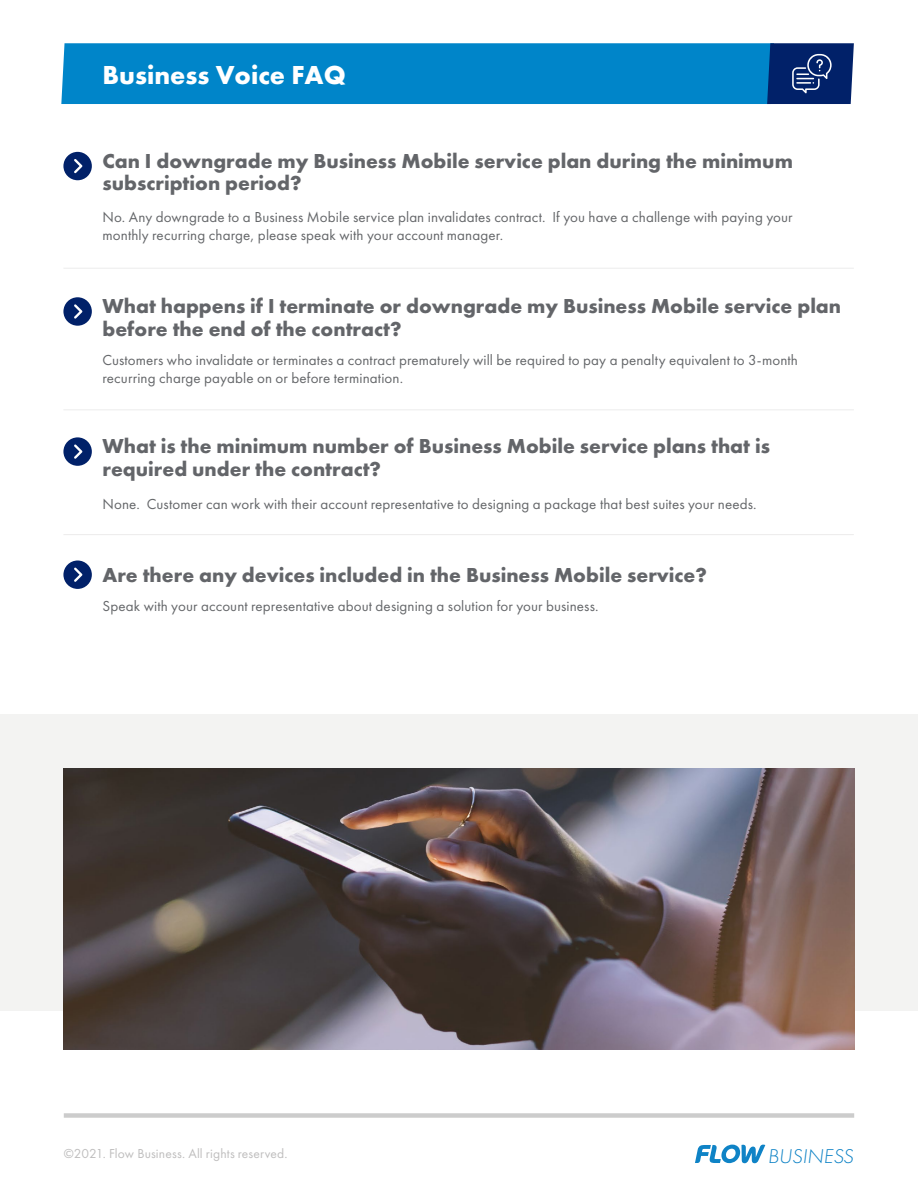
<style>
.page{position:relative;width:918px;height:1188px;background:#fff}
.page>*{position:absolute;margin:0;border:0;box-sizing:border-box;transform-origin:0 0}
.t1{font:700 27px "Futura PT";color:#fff}
.t2{font:700 21px/22.5px "Futura PT";color:#636569}
.t3{font:italic 300 20.7px "Futura PT";color:#0f83c6}
.t4{font:15px/18px "Futura PT";letter-spacing:.01em;color:#646669}
.t5{font:13.5px "Futura PT";letter-spacing:.01em;color:#bfbebe}
</style>
<div class="page">
<hr style="left:63px;top:268px;width:791px;height:1px;background:#bfbebe">
<hr style="left:63px;top:409px;width:791px;height:1px;background:#bfbebe">
<hr style="left:63px;top:534px;width:791px;height:1px;background:#bfbebe">
<svg style="left:63px;top:152px;width:29px;height:28px"></svg>
<svg style="left:63px;top:297px;width:29px;height:29px"></svg>
<svg style="left:63px;top:437px;width:29px;height:29px"></svg>
<svg style="left:63px;top:561px;width:29px;height:28px"></svg>
<div style="left:64px;top:1113px;width:790px;height:5px;background:#ccc"></div>
<svg style="left:695px;top:1145px;width:70px;height:18px"></svg>
<svg style="left:61px;top:43px;width:793px;height:61px;background:#037cc0"></svg>
<div style="left:0;top:714px;width:918px;height:296px;background:#f3f3f2"></div>
<img style="left:63px;top:769px;width:791px;height:281px">
<h1 class="t1" style="left:102px;top:58px;width:245px">Business Voice FAQ</h1>
<h2 class="t2" style="left:102px;top:149px;width:692px">Can I downgrade my Business Mobile service plan during the minimum subscription period?</h2>
<p class="t4" style="left:102px;top:208px;width:692px">No. Any downgrade to a Business Mobile service plan invalidates contract. If you have a challenge with paying your monthly recurring charge, please speak with your account manager.</p>
<h2 class="t2" style="left:102px;top:295px;width:740px">What happens if I terminate or downgrade my Business Mobile service plan before the end of the contract?</h2>
<p class="t4" style="left:102px;top:351px;width:697px">Customers who invalidate or terminates a contract prematurely will be required to pay a penalty equivalent to 3-month recurring charge payable on or before termination.</p>
<h2 class="t2" style="left:102px;top:435px;width:669px">What is the minimum number of Business Mobile service plans that is required under the contract?</h2>
<p class="t4" style="left:102px;top:495px;width:656px">None. Customer can work with their account representative to designing a package that best suites your needs.</p>
<h2 class="t2" style="left:102px;top:563px;width:606px">Are there any devices included in the Business Mobile service?</h2>
<p class="t4" style="left:102px;top:597px;width:498px">Speak with your account representative about designing a solution for your business.</p>
<p class="t5" style="left:64px;top:1145px;width:225px">©2021. Flow Business. All rights reserved.</p>
<h3 class="t3" style="left:768px;top:1145px;width:87px">BUSINESS</h3>
</div>
